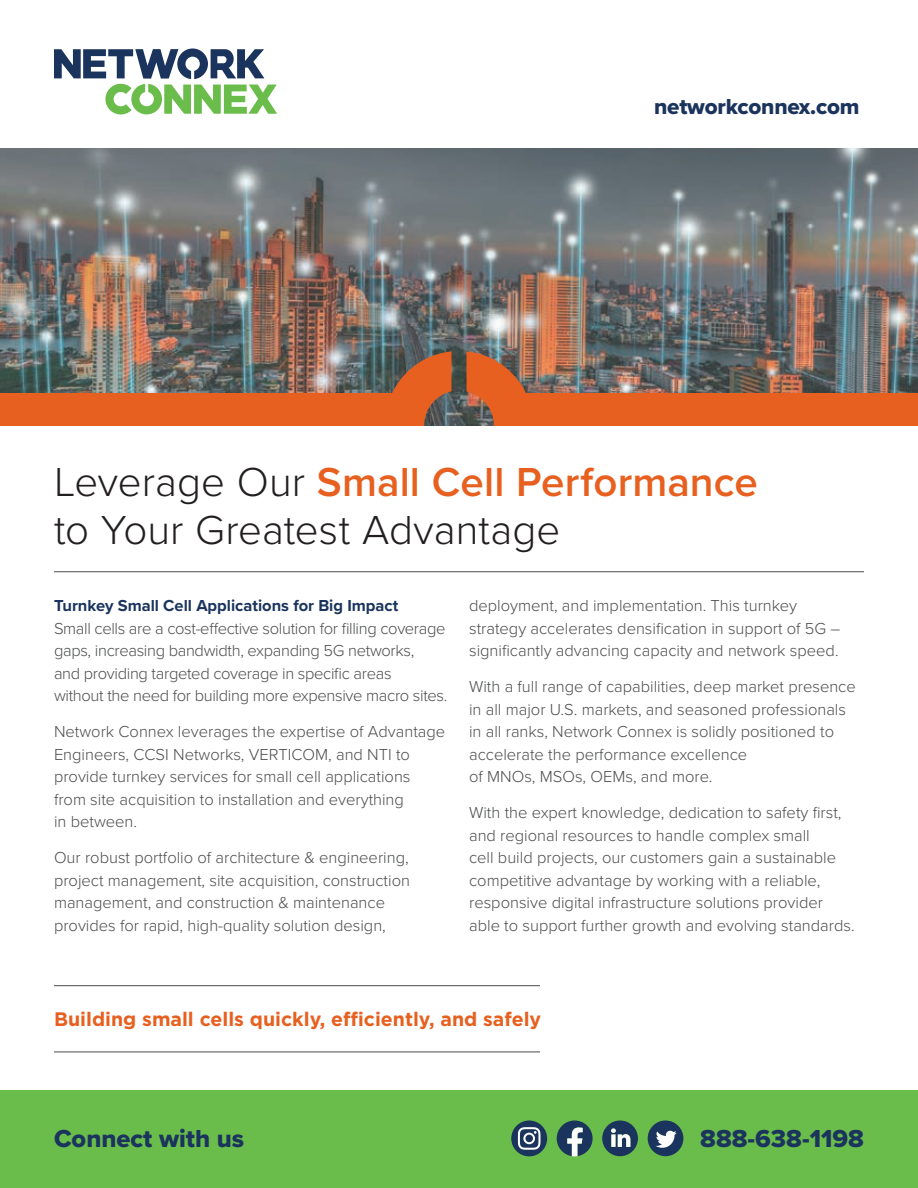
<style>
.page{position:relative;width:918px;height:1188px;background:#fff}
.page>*{position:absolute;margin:0;border:0;box-sizing:border-box;transform-origin:0 0}
.t1{font:300 42px/48px "Proxima Nova";color:#231f20}
.t2{font:25.5px "Proxima Nova Extrabld";color:#1a345d}
.t3{font:22.5px "Proxima Nova Extrabld";letter-spacing:-.01em;color:#1a345d}
.t4{font:700 19.5px "Gotham";color:#e7601f}
.t5{font:300 16.5px/22.5px "Proxima Nova";color:#4b4c4d}
.t6{font:300 16.5px/22.5px "Proxima Nova";letter-spacing:-.02em;color:#4b4c4d}
.t7{font:700 16.5px "Proxima Nova";color:#1a345d}
.s1{font-weight:600;color:#e7601f}
</style>
<div class="page">
<div style="left:0;top:1091px;width:918px;height:97px;background:#6bbd4b"></div>
<div style="left:648px;top:1121px;width:35px;height:35px;background:#1a345d;border-radius:50%"></div>
<svg style="left:656px;top:1131px;width:21px;height:17px"></svg>
<svg style="left:602px;top:1120px;width:36px;height:36px"></svg>
<svg style="left:557px;top:1121px;width:36px;height:35px"></svg>
<div style="left:511px;top:1120px;width:36px;height:36px;background:#1a345d;border-radius:50%"></div>
<svg style="left:518px;top:1127px;width:23px;height:23px"></svg>
<img style="left:0;top:148px;width:918px;height:245px">
<svg style="left:385px;top:351px;width:148px;height:75px;background:#a75e3a"></svg>
<div style="left:0;top:393px;width:396px;height:33px;background:#e7601f"></div>
<div style="left:522px;top:393px;width:396px;height:33px;background:#e7601f"></div>
<svg style="left:54px;top:48px;width:223px;height:66px"></svg>
<hr style="left:54px;top:571px;width:810px;height:1px;background:#4b4c4d">
<hr style="left:54px;top:985px;width:486px;height:1px;background:#4b4c4d">
<hr style="left:54px;top:1052px;width:486px;height:1px;background:#4b4c4d">
<p class="t3" style="left:654px;top:90px;width:207px">networkconnex.com</p>
<p class="t1" style="left:54px;top:458px;width:705px">Leverage Our <span class="s1">Small Cell Performance </span>to Your Greatest Advantage</p>
<p class="t7" style="left:54px;top:594px;width:346px">Turnkey Small Cell Applications for Big Impact</p>
<p class="t6" style="left:54px;top:617px;width:395px">Small cells are a cost-effective solution for filling coverage gaps, increasing bandwidth, expanding 5G networks,<br>and providing targeted coverage in specific areas<br>without the need for building more expensive macro sites.</p>
<p class="t5" style="left:54px;top:721px;width:393px">Network Connex leverages the expertise of Advantage Engineers, CCSI Networks, VERTICOM, and NTI to provide turnkey services for small cell applications from site acquisition to installation and everything<br>in between.</p>
<p class="t5" style="left:54px;top:847px;width:358px">Our robust portfolio of architecture &amp; engineering, project management, site acquisition, construction management, and construction &amp; maintenance provides for rapid, high-quality solution design,</p>
<p class="t5" style="left:469px;top:595px;width:373px">deployment, and implementation. This turnkey strategy accelerates densification in support of 5G – significantly advancing capacity and network speed.</p>
<p class="t5" style="left:469px;top:676px;width:388px">With a full range of capabilities, deep market presence in all major U.S. markets, and seasoned professionals in all ranks, Network Connex is solidly positioned to accelerate the performance excellence<br>of MNOs, MSOs, OEMs, and more.</p>
<p class="t5" style="left:469px;top:802px;width:387px">With the expert knowledge, dedication to safety first, and regional resources to handle complex small<br>cell build projects, our customers gain a sustainable competitive advantage by working with a reliable, responsive digital infrastructure solutions provider able to support further growth and evolving standards.</p>
<p class="t4" style="left:54px;top:1006px;width:489px">Building small cells quickly, efficiently, and safely</p>
<p class="t2" style="left:54px;top:1120px;width:192px">Connect with us</p>
<p class="t2" style="left:700px;top:1120px;width:165px">888-638-1198</p>
</div>
